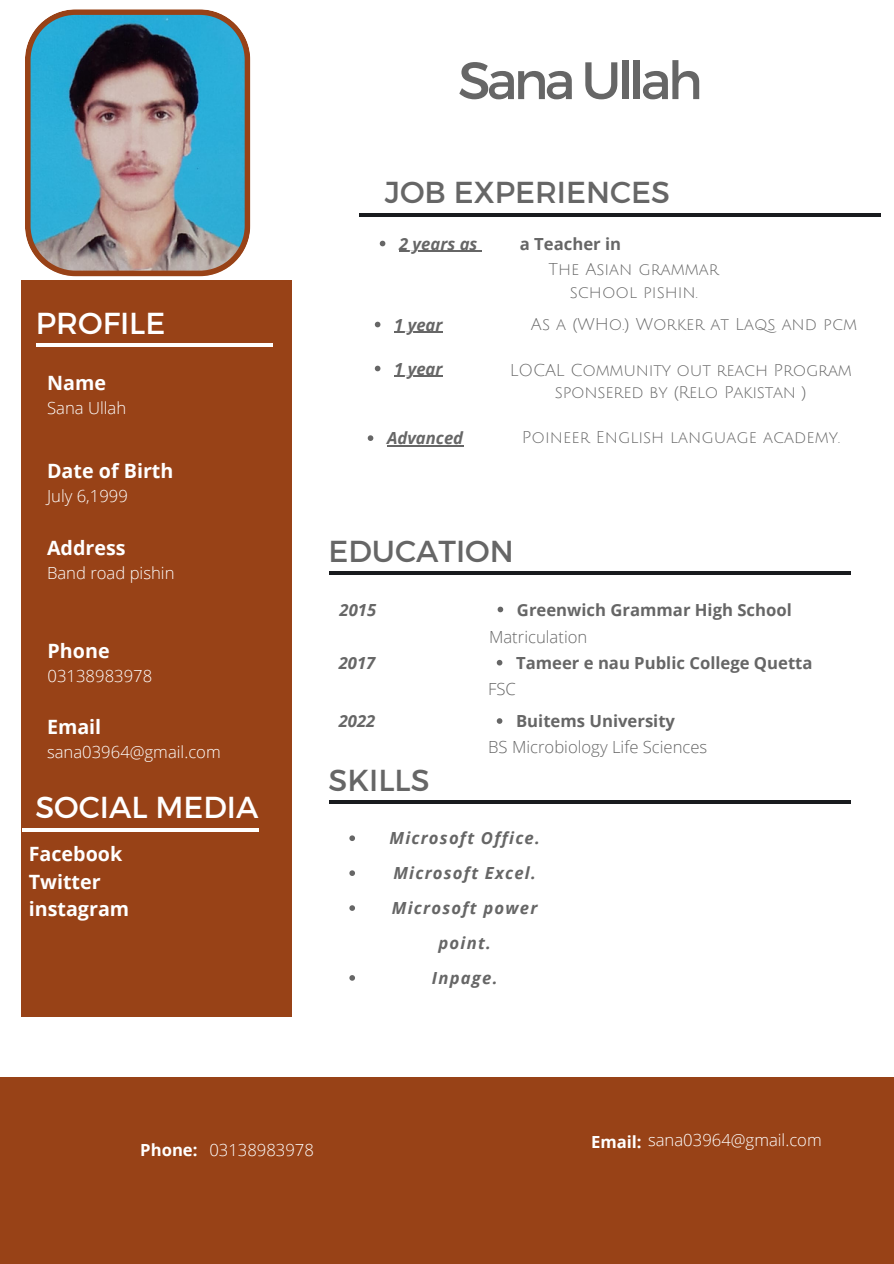
<style>
.page{position:relative;width:894px;height:1264px;background:#fff}
.page>*{position:absolute;margin:0;border:0;box-sizing:border-box;transform-origin:0 0}
.t1{font:52.5px "Montserrat";letter-spacing:-.075em;color:#666}
.t2{font:30.3px "Montserrat";color:#666}
.t3{font:30.3px "Montserrat";color:#fff}
.t4{font:700 19.65px "Open Sans";color:#fff}
.t5{font:16.65px/22.5px "Julius Sans One";color:#666;text-align:center}
.t6{font:300 16.65px "Open Sans";color:#fff}
.t7{font:italic 700 16.65px/35px "Open Sans";letter-spacing:.07em;color:#666;text-align:center}
.t8{font:700 16.65px "Open Sans";color:#666}
.t9{font:300 16.65px "Open Sans";color:#666}
.t10{font:700 16.65px "Open Sans";color:#fff}
.t11{font:italic 700 16.65px "Open Sans";color:#666}
</style>
<div class="page">
<svg style="left:25px;top:9px;width:225px;height:267px;background:#6f909d"></svg>
<div style="left:22px;top:280px;width:269px;height:736px;background:#984217"></div>
<div style="left:0;top:1077px;width:893px;height:186px;background:#984217"></div>
<svg style="left:379px;top:241px;width:6px;height:5px"></svg>
<hr style="left:399px;top:251px;width:78px;height:1px;background:#666">
<svg style="left:375px;top:322px;width:5px;height:5px"></svg>
<hr style="left:394px;top:332px;width:48px;height:1px;background:#666">
<hr style="left:37px;top:344px;width:236px;height:3px;background:#fff">
<hr style="left:358px;top:213px;width:522px;height:4px;background:#191b1e">
<svg style="left:497px;top:606px;width:6px;height:6px"></svg>
<svg style="left:496px;top:660px;width:6px;height:5px"></svg>
<hr style="left:329px;top:571px;width:521px;height:4px;background:#191b1e">
<svg style="left:349px;top:835px;width:6px;height:6px"></svg>
<svg style="left:349px;top:870px;width:6px;height:6px"></svg>
<svg style="left:349px;top:905px;width:6px;height:5px"></svg>
<svg style="left:349px;top:975px;width:6px;height:5px"></svg>
<hr style="left:329px;top:800px;width:521px;height:4px;background:#191b1e">
<hr style="left:22px;top:828px;width:236px;height:3px;background:#fff">
<svg style="left:496px;top:718px;width:6px;height:5px"></svg>
<svg style="left:367px;top:435px;width:6px;height:6px"></svg>
<hr style="left:387px;top:445px;width:76px;height:1px;background:#666">
<svg style="left:375px;top:366px;width:5px;height:5px"></svg>
<hr style="left:394px;top:376px;width:48px;height:1px;background:#666">
<p class="t3" style="left:36px;top:303px;width:131px">PROFILE</p>
<p class="t4" style="left:47px;top:369px;width:60px">Name</p>
<p class="t6" style="left:47px;top:396px;width:80px">Sana Ullah</p>
<p class="t4" style="left:47px;top:457px;width:128px">Date of Birth</p>
<p class="t6" style="left:47px;top:484px;width:82px">July 6,1999</p>
<p class="t4" style="left:47px;top:534px;width:80px">Address</p>
<p class="t6" style="left:47px;top:561px;width:129px">Band road pishin</p>
<p class="t4" style="left:48px;top:636px;width:64px">Phone</p>
<p class="t6" style="left:48px;top:663px;width:106px">03138983978</p>
<p class="t4" style="left:47px;top:713px;width:56px">Email</p>
<p class="t6" style="left:47px;top:740px;width:175px">sana03964@gmail.com</p>
<p class="t3" style="left:35px;top:787px;width:224px">SOCIAL MEDIA</p>
<p class="t4" style="left:29px;top:840px;width:95px">Facebook</p>
<p class="t4" style="left:29px;top:867px;width:73px">Twitter</p>
<p class="t4" style="left:29px;top:895px;width:102px">instagram</p>
<p class="t1" style="left:458px;top:46px;width:246px">Sana Ullah</p>
<p class="t2" style="left:385px;top:172px;width:286px">JOB EXPERIENCES</p>
<p class="t7" style="left:399px;top:226px;width:80px">2 years as</p>
<p class="t8" style="left:519px;top:232px;width:103px">a Teacher in</p>
<p class="t5" style="left:548px;top:259px;width:172px">The Asian grammar school pishin.</p>
<p class="t7" style="left:394px;top:307px;width:50px">1 year</p>
<p class="t5" style="left:531px;top:313px;width:328px">As a (WHo.) Worker at Laqs and pcm</p>
<p class="t7" style="left:394px;top:351px;width:50px">1 year</p>
<p class="t5" style="left:510px;top:359px;width:343px">LOCAL Community out reach Program</p>
<p class="t5" style="left:554px;top:381px;width:253px">sponsered by (Relo Pakistan )</p>
<p class="t11" style="left:387px;top:426px;width:78px">Advanced</p>
<p class="t5" style="left:521px;top:426px;width:319px">Poineer English language academy.</p>
<p class="t2" style="left:328px;top:531px;width:187px">EDUCATION</p>
<p class="t7" style="left:339px;top:591px;width:38px">2015</p>
<p class="t8" style="left:516px;top:598px;width:276px">Greenwich Grammar High School</p>
<p class="t9" style="left:489px;top:624px;width:100px">Matriculation</p>
<p class="t7" style="left:338px;top:645px;width:38px">2017</p>
<p class="t8" style="left:516px;top:651px;width:298px">Tameer e nau Public College Quetta</p>
<p class="t9" style="left:488px;top:677px;width:29px">FSC</p>
<p class="t7" style="left:338px;top:703px;width:38px">2022</p>
<p class="t8" style="left:516px;top:709px;width:160px">Buitems University</p>
<p class="t9" style="left:488px;top:735px;width:221px">BS Microbiology Life Sciences</p>
<p class="t2" style="left:328px;top:760px;width:102px">SKILLS</p>
<p class="t7" style="left:389px;top:820px;width:152px">Microsoft Office.</p>
<p class="t7" style="left:393px;top:855px;width:144px">Microsoft Excel.</p>
<p class="t7" style="left:392px;top:890px;width:147px">Microsoft power point.</p>
<p class="t7" style="left:432px;top:960px;width:67px">Inpage.</p>
<p class="t10" style="left:140px;top:1138px;width:59px">Phone:</p>
<p class="t6" style="left:209px;top:1138px;width:106px">03138983978</p>
<p class="t10" style="left:591px;top:1130px;width:52px">Email:</p>
<p class="t6" style="left:648px;top:1128px;width:175px">sana03964@gmail.com</p>
</div>
